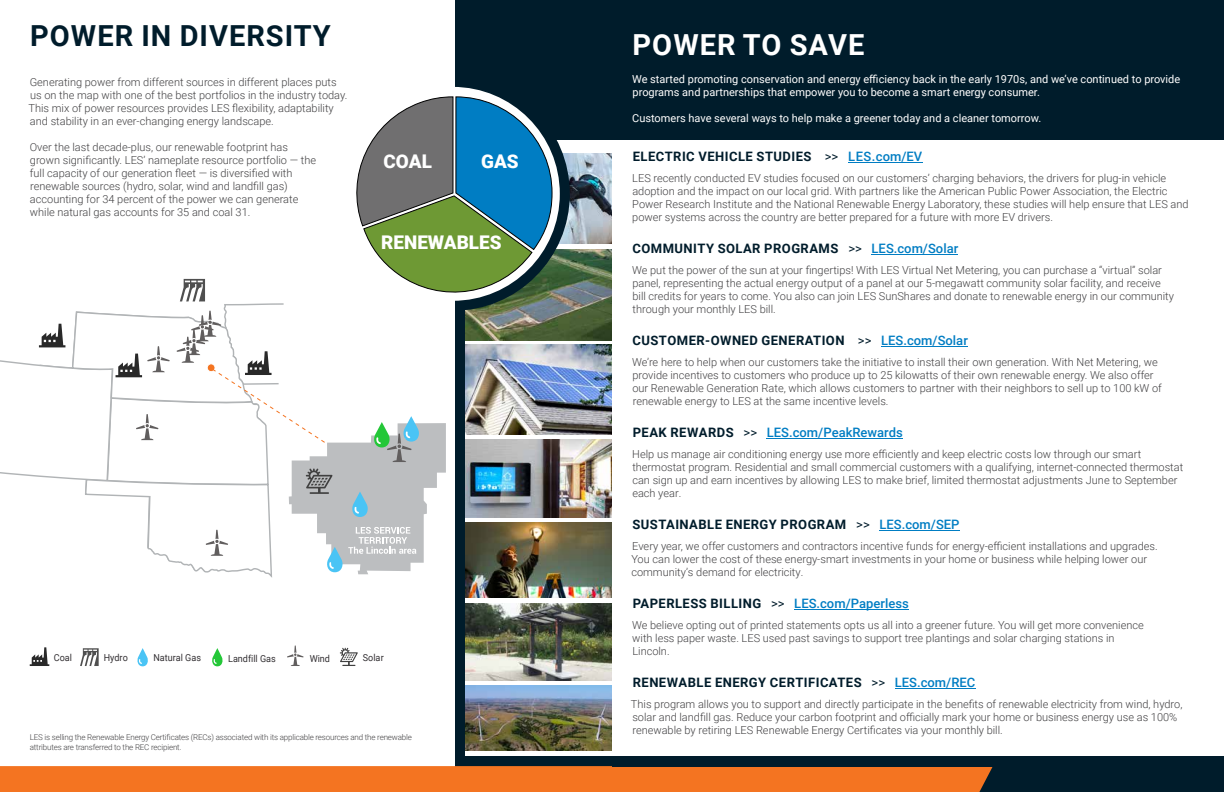
<style>
.page{position:relative;width:1224px;height:792px;background:#fff}
.page>*{position:absolute;margin:0;border:0;box-sizing:border-box;transform-origin:0 0}
.t1{font:700 29px "Roboto";letter-spacing:.035em;color:#001c2b}
.t2{font:700 29px "Roboto";letter-spacing:.035em;color:#fff}
.t3{font:900 18.9px "Roboto";color:#fff}
.t4{font:700 13px "Roboto";letter-spacing:.035em;color:#001c2b}
.t5{font:500 13px "Roboto";color:#007dc3}
.t6{font:300 11px/13px "Roboto";color:#414042}
.t7{font:11px/13px "Roboto";color:#fff}
.t8{font:9.6px "Roboto";color:#333033;scale:.94 1}
.t9{font:300 8px/9.6px "Roboto";letter-spacing:-.02em;color:#414042}
.s1{font-weight:400}
.s2{font-weight:500;color:#007dc3}
.s3{font-weight:700;color:#001c2b}
.s4{font-weight:400;color:#001c2b}
</style>
<div class="page">
<div style="left:455px;top:0;width:157px;height:766px;background:#001c2b"></div>
<svg style="left:466px;top:141px;width:146px;height:615px;background:#e6e9e9"></svg>
<img style="left:552px;top:250px;width:60px;height:90px">
<img style="left:553px;top:153px;width:59px;height:91px">
<svg style="left:341px;top:82px;width:224px;height:224px"></svg>
<div style="left:333px;top:0;width:122px;height:792px;background:#fff"></div>
<svg style="left:212px;top:648px;width:11px;height:18px"></svg>
<svg style="left:30px;top:647px;width:19px;height:19px"></svg>
<svg style="left:80px;top:648px;width:19px;height:18px"></svg>
<svg style="left:137px;top:648px;width:11px;height:18px"></svg>
<svg style="left:340px;top:648px;width:18px;height:18px"></svg>
<svg style="left:287px;top:645px;width:17px;height:21px"></svg>
<img style="left:466px;top:686px;width:146px;height:65px">
<img style="left:466px;top:604px;width:146px;height:76px">
<img style="left:552px;top:345px;width:60px;height:90px">
<img style="left:552px;top:440px;width:60px;height:77px">
<img style="left:466px;top:522px;width:146px;height:76px">
<svg style="left:0;top:97px;width:552px;height:483px"></svg>
<div style="left:612px;top:0;width:612px;height:766px;background:#001c2b"></div>
<div style="left:612px;top:141px;width:612px;height:615px;background:#fff"></div>
<hr style="left:895px;top:689px;width:80px;height:1px;background:#007dc3">
<hr style="left:794px;top:610px;width:115px;height:1px;background:#007dc3">
<hr style="left:879px;top:531px;width:81px;height:1px;background:#007dc3">
<hr style="left:767px;top:439px;width:136px;height:1px;background:#007dc3">
<hr style="left:881px;top:347px;width:87px;height:1px;background:#007dc3">
<hr style="left:872px;top:255px;width:86px;height:1px;background:#007dc3">
<hr style="left:848px;top:163px;width:74px;height:1px;background:#007dc3">
<svg style="left:0;top:766px;width:1224px;height:26px;background:#c16123"></svg>
<h1 class="t1" style="left:30px;top:15px;width:302px">POWER IN DIVERSITY</h1>
<p class="t6" style="left:29px;top:75px;width:320px">Generating power from different sources in different places puts us on the map with one of the best portfolios in the industry today.<br>This mix of power resources provides LES flexibility, adaptability and stability in an ever-changing energy landscape.</p>
<p class="t6" style="left:30px;top:140px;width:288px">Over the last decade-plus, our renewable footprint has grown significantly. LES’ nameplate resource portfolio — the full capacity of our generation fleet — is diversified with renewable sources (hydro, solar, wind and landfill gas) accounting for 34 percent of the power we can generate while natural gas accounts for 35 and coal 31.</p>
<h2 class="t3" style="left:384px;top:148px;width:50px">COAL</h2>
<h2 class="t3" style="left:481px;top:148px;width:39px">GAS</h2>
<h2 class="t3" style="left:381px;top:229px;width:122px">RENEWABLES</h2>
<p class="t8" style="left:54px;top:651px;width:21px">Coal</p>
<p class="t8" style="left:104px;top:651px;width:27px">Hydro</p>
<p class="t8" style="left:154px;top:651px;width:52px">Natural Gas</p>
<p class="t8" style="left:228px;top:652px;width:52px">Landfill Gas</p>
<p class="t8" style="left:310px;top:652px;width:23px">Wind</p>
<p class="t8" style="left:363px;top:651px;width:24px">Solar</p>
<p class="t9" style="left:30px;top:733px;width:384px">LES is selling the Renewable Energy Certificates (RECs) associated with its applicable resources and the renewable attributes are transferred to the REC recipient.</p>
<h1 class="t2" style="left:633px;top:24px;width:233px">POWER TO SAVE</h1>
<p class="t7" style="left:632px;top:72px;width:550px">We started promoting conservation and energy efficiency back in the early 1970s, and we’ve continued to provide programs and partnerships that empower you to become a smart energy consumer.</p>
<p class="t7" style="left:632px;top:111px;width:411px">Customers have several ways to help make a greener today and a cleaner tomorrow.</p>
<p class="t4" style="left:633px;top:147px;width:291px">ELECTRIC VEHICLE STUDIES <span class="s1">&gt;&gt;</span> <span class="s2">LES.com/EV</span></p>
<p class="t6" style="left:632px;top:171px;width:558px">LES recently conducted EV studies focused on our customers’ charging behaviors, the drivers for plug-in vehicle adoption and the impact on our local grid. With partners like the American Public Power Association, the Electric Power Research Institute and the National Renewable Energy Laboratory, these studies will help ensure that LES and power systems across the country are better prepared for a future with more EV drivers.</p>
<p class="t4" style="left:633px;top:239px;width:327px">COMMUNITY SOLAR PROGRAMS <span class="s1">&gt;&gt;</span> <span class="s2">LES.com/Solar</span></p>
<p class="t6" style="left:632px;top:263px;width:543px">We put the power of the sun at your fingertips! With LES Virtual Net Metering, you can purchase a “virtual” solar panel, representing the actual energy output of a panel at our 5-megawatt community solar facility, and receive bill credits for years to come. You also can join LES SunShares and donate to renewable energy in our community through your monthly LES bill.</p>
<p class="t4" style="left:633px;top:331px;width:337px">CUSTOMER-OWNED GENERATION <span class="s1">&gt;&gt;</span> <span class="s2">LES.com/Solar</span></p>
<p class="t6" style="left:632px;top:355px;width:531px">We’re here to help when our customers take the initiative to install their own generation. With Net Metering, we provide incentives to customers who produce up to 25 kilowatts of their own renewable energy. We also offer our Renewable Generation Rate, which allows customers to partner with their neighbors to sell up to 100 kW of renewable energy to LES at the same incentive levels.</p>
<p class="t5" style="left:633px;top:423px;width:272px"><span class="s3">PEAK REWARDS</span> <span class="s4">&gt;&gt;</span> LES.com/PeakRewards</p>
<p class="t6" style="left:632px;top:447px;width:552px">Help us manage air conditioning energy use more efficiently and keep electric costs low through our smart thermostat program. Residential and small commercial customers with a qualifying, internet-connected thermostat can sign up and earn incentives by allowing LES to make brief, limited thermostat adjustments June to September each year.</p>
<p class="t4" style="left:633px;top:515px;width:329px">SUSTAINABLE ENERGY PROGRAM <span class="s1">&gt;&gt;</span> <span class="s2">LES.com/SEP</span></p>
<p class="t6" style="left:631px;top:539px;width:528px">Every year, we offer customers and contractors incentive funds for energy-efficient installations and upgrades.<br>You can lower the cost of these energy-smart investments in your home or business while helping lower our community’s demand for electricity.</p>
<p class="t5" style="left:633px;top:594px;width:277px"><span class="s3">PAPERLESS BILLING</span> <span class="s4">&gt;&gt;</span> LES.com/Paperless</p>
<p class="t6" style="left:632px;top:618px;width:513px">We believe opting out of printed statements opts us all into a greener future. You will get more convenience with less paper waste. LES used past savings to support tree plantings and solar charging stations in<br>Lincoln.</p>
<p class="t4" style="left:633px;top:673px;width:344px">RENEWABLE ENERGY CERTIFICATES <span class="s1">&gt;&gt;</span> <span class="s2">LES.com/REC</span></p>
<p class="t6" style="left:631px;top:697px;width:553px">This program allows you to support and directly participate in the benefits of renewable electricity from wind, hydro, solar and landfill gas. Reduce your carbon footprint and officially mark your home or business energy use as 100% renewable by retiring LES Renewable Energy Certificates via your monthly bill.</p>
</div>
